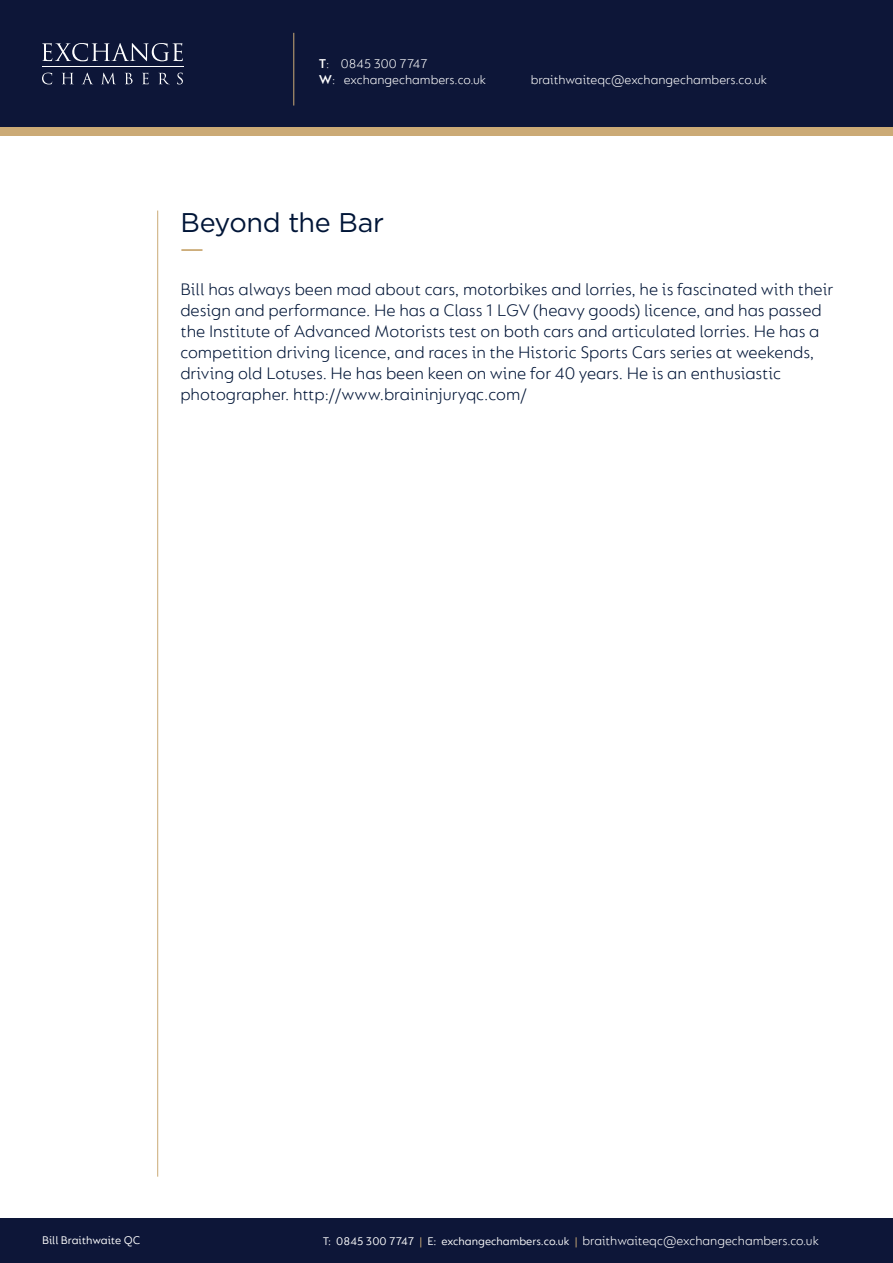
<style>
.page{position:relative;width:893px;height:1263px;background:#fff}
.page>*{position:absolute;margin:0;border:0;box-sizing:border-box;transform-origin:0 0}
.t1{font:27px "Gotham";letter-spacing:-.01em;color:#001537}
.t2{font:300 18px/21px "FS Lucas";color:#001537}
.t3{font:300 13.5px/16.2px "FS Lucas";color:#fff}
.t4{font:12px "FS Lucas";color:#fff}
.s1{font-weight:600}
.s2{color:#cbaa76}
.s3{font-weight:300;font-size:13.5px}
</style>
<div class="page">
<div style="left:0;top:64px;width:893px;height:72px;background:#cbaa76"></div>
<div style="left:0;top:0;width:893px;height:127px;background:#0d1638"></div>
<div style="left:0;top:1219px;width:893px;height:44px;background:#0d1638"></div>
<hr style="left:42px;top:67px;width:142px;height:1px;background:#fff">
<svg style="left:42px;top:43px;width:141px;height:18px"></svg>
<svg style="left:42px;top:73px;width:10px;height:11px"></svg>
<svg style="left:62px;top:73px;width:11px;height:11px"></svg>
<svg style="left:82px;top:73px;width:11px;height:11px"></svg>
<svg style="left:102px;top:73px;width:13px;height:11px"></svg>
<svg style="left:125px;top:73px;width:8px;height:11px"></svg>
<svg style="left:142px;top:73px;width:7px;height:11px"></svg>
<svg style="left:159px;top:73px;width:10px;height:11px"></svg>
<svg style="left:177px;top:73px;width:6px;height:11px"></svg>
<hr style="left:293px;top:33px;width:1px;height:73px;background:#cbaa76">
<hr style="left:157px;top:211px;width:1px;height:966px;background:#cbaa76">
<hr style="left:181px;top:249px;width:21px;height:2px;background:#cbaa76">
<p class="t3" style="left:319px;top:55px;width:169px"><span class="s1">T</span>: 0845 300 7747<br><span class="s1">W</span>: exchangechambers.co.uk</p>
<p class="t3" style="left:531px;top:71px;width:238px">braithwaiteqc@exchangechambers.co.uk</p>
<p class="t1" style="left:180px;top:205px;width:205px">Beyond the Bar</p>
<p class="t2" style="left:180px;top:278px;width:654px">Bill has always been mad about cars, motorbikes and lorries, he is fascinated with their design and performance. He has a Class 1 LGV (heavy goods) licence, and has passed the Institute of Advanced Motorists test on both cars and articulated lorries. He has a competition driving licence, and races in the Historic Sports Cars series at weekends, driving old Lotuses. He has been keen on wine for 40 years. He is an enthusiastic photographer. http://www.braininjuryqc.com/</p>
<p class="t4" style="left:42px;top:1233px;width:100px">Bill Braithwaite QC</p>
<p class="t4" style="left:323px;top:1235px;width:498px">T: 0845 300 7747 <span class="s2">|</span> E: exchangechambers.co.uk <span class="s2">|</span> <span class="s3">braithwaiteqc@exchangechambers.co.uk</span></p>
</div>
